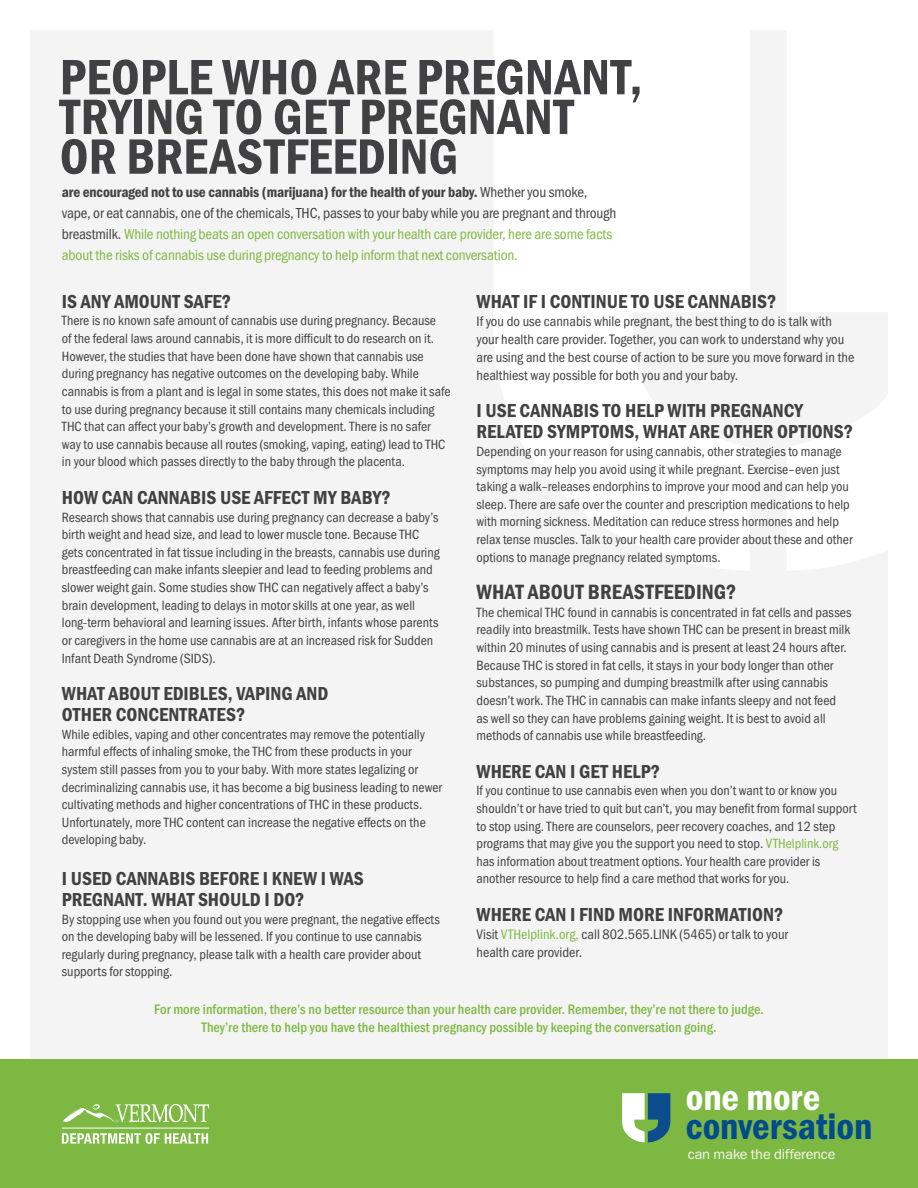
<style>
.page{position:relative;width:918px;height:1188px;background:#fff}
.page>*{position:absolute;margin:0;border:0;box-sizing:border-box;transform-origin:0 0}
.t1{font:51.45px/39.8px "Franklin Gothic URW Con Dem";color:#414042}
.t2{font:38.25px "Franklin Gothic URW Con Dem";color:#004b8e}
.t3{font:38.25px "Franklin Gothic URW Con Dem";color:#fff}
.Cannabis_subheads{font:21.45px "Franklin Gothic URW Con Dem";color:#414042}
.Cannabis_subheads-2{font:19.5px/21px "Franklin Gothic URW Con Dem";color:#414042}
.t4{font:15px/21px "Franklin Gothic URW Cond";letter-spacing:-.01em;color:#7db942}
.t5{font:14.7px "Franklin Gothic URW Boo";letter-spacing:-.01em;color:#f8f7f3}
.Cannabis_body_copy{font:14.25px/18px "Franklin Gothic URW Cond";color:#414042}
.t6{font:500 14.25px/18px "Franklin Gothic URW Cond";color:#7db942;text-align:center}
.Cannabis_body_copy-2{font:13.8px/17.7px "Franklin Gothic URW Cond";color:#414042}
.s1{font-family:"Franklin Gothic URW Con Dem";color:#414042}
.s2{color:#414042}
.s3{color:#7db942}
</style>
<div class="page">
<div style="left:30px;top:30px;width:858px;height:1046px;background:#f4f4f4"></div>
<div style="left:0;top:1060px;width:918px;height:128px;background:#7db942"></div>
<svg style="left:622px;top:1093px;width:49px;height:50px"></svg>
<svg style="left:494px;top:30px;width:255px;height:540px;fill:#fff"></svg>
<svg style="left:787px;top:30px;width:101px;height:540px;fill:#fff"></svg>
<svg style="left:63px;top:1104px;width:146px;height:18px"></svg>
<hr style="left:62px;top:1128px;width:147px;height:1px;background:#fff">
<svg style="left:62px;top:1133px;width:146px;height:11px"></svg>
<p class="t1" style="left:60px;top:55px;width:584px">PEOPLE WHO ARE PREGNANT,<br>TRYING TO GET PREGNANT</p>
<p class="t1" style="left:60px;top:135px;width:400px">OR BREASTFEEDING</p>
<p class="t4" style="left:62px;top:180px;width:556px"><span class="s1">are encouraged not to use cannabis (marijuana) for the health of your baby.</span> <span class="s2">Whether you smoke, vape, or eat cannabis, one of the chemicals, THC, passes to your baby while you are pregnant and through breastmilk.</span> While nothing beats an open conversation with your health care provider, here are some facts about the risks of cannabis use during pregnancy to help inform that next conversation.</p>
<p class="Cannabis_subheads-2" style="left:62px;top:290px;width:171px">IS ANY AMOUNT SAFE?</p>
<p class="Cannabis_body_copy-2" style="left:62px;top:311px;width:390px">There is no known safe amount of cannabis use during pregnancy. Because<br>of the federal laws around cannabis, it is more difficult to do research on it.<br>However, the studies that have been done have shown that cannabis use during pregnancy has negative outcomes on the developing baby. While cannabis is from a plant and is legal in some states, this does not make it safe to use during pregnancy because it still contains many chemicals including THC that can affect your baby’s growth and development. There is no safer way to use cannabis because all routes (smoking, vaping, eating) lead to THC in your blood which passes directly to the baby through the placenta.</p>
<p class="Cannabis_subheads-2" style="left:62px;top:486px;width:330px">HOW CAN CANNABIS USE AFFECT MY BABY?</p>
<p class="Cannabis_body_copy-2" style="left:62px;top:507px;width:379px">Research shows that cannabis use during pregnancy can decrease a baby’s birth weight and head size, and lead to lower muscle tone. Because THC gets concentrated in fat tissue including in the breasts, cannabis use during breastfeeding can make infants sleepier and lead to feeding problems and slower weight gain. Some studies show THC can negatively affect a baby’s brain development, leading to delays in motor skills at one year, as well long-term behavioral and learning issues. After birth, infants whose parents or caregivers in the home use cannabis are at an increased risk for Sudden Infant Death Syndrome (SIDS).</p>
<p class="Cannabis_subheads-2" style="left:62px;top:682px;width:268px">WHAT ABOUT EDIBLES, VAPING AND<br>OTHER CONCENTRATES?</p>
<p class="Cannabis_body_copy-2" style="left:62px;top:724px;width:382px">While edibles, vaping and other concentrates may remove the potentially harmful effects of inhaling smoke, the THC from these products in your system still passes from you to your baby. With more states legalizing or decriminalizing cannabis use, it has become a big business leading to newer cultivating methods and higher concentrations of THC in these products.<br>Unfortunately, more THC content can increase the negative effects on the developing baby.</p>
<p class="Cannabis_subheads-2" style="left:62px;top:867px;width:303px">I USED CANNABIS BEFORE I KNEW I WAS<br>PREGNANT. WHAT SHOULD I DO?</p>
<p class="Cannabis_body_copy-2" style="left:62px;top:909px;width:380px">By stopping use when you found out you were pregnant, the negative effects on the developing baby will be lessened. If you continue to use cannabis regularly during pregnancy, please talk with a health care provider about supports for stopping.</p>
<p class="t6" style="left:154px;top:999px;width:611px">For more information, there’s no better resource than your health care provider. Remember, they’re not there to judge.<br>They’re there to help you have the healthiest pregnancy possible by keeping the conversation going.</p>
<p class="Cannabis_subheads-2" style="left:477px;top:290px;width:301px">WHAT IF I CONTINUE TO USE CANNABIS?</p>
<p class="Cannabis_body_copy" style="left:477px;top:311px;width:379px">If you do use cannabis while pregnant, the best thing to do is talk with your health care provider. Together, you can work to understand why you are using and the best course of action to be sure you move forward in the healthiest way possible for both you and your baby.</p>
<p class="Cannabis_subheads-2" style="left:477px;top:399px;width:378px">I USE CANNABIS TO HELP WITH PREGNANCY<br>RELATED SYMPTOMS, WHAT ARE OTHER OPTIONS?</p>
<p class="Cannabis_body_copy-2" style="left:477px;top:442px;width:378px">Depending on your reason for using cannabis, other strategies to manage symptoms may help you avoid using it while pregnant. Exercise–even just taking a walk–releases endorphins to improve your mood and can help you sleep. There are safe over the counter and prescription medications to help with morning sickness. Meditation can reduce stress hormones and help relax tense muscles. Talk to your health care provider about these and other options to manage pregnancy related symptoms.</p>
<p class="Cannabis_subheads" style="left:477px;top:578px;width:261px">WHAT ABOUT BREASTFEEDING?</p>
<p class="Cannabis_body_copy-2" style="left:477px;top:602px;width:376px">The chemical THC found in cannabis is concentrated in fat cells and passes readily into breastmilk. Tests have shown THC can be present in breast milk within 20 minutes of using cannabis and is present at least 24 hours after.<br>Because THC is stored in fat cells, it stays in your body longer than other substances, so pumping and dumping breastmilk after using cannabis doesn’t work. The THC in cannabis can make infants sleepy and not feed<br>as well so they can have problems gaining weight. It is best to avoid all methods of cannabis use while breastfeeding.</p>
<p class="Cannabis_subheads-2" style="left:477px;top:760px;width:185px">WHERE CAN I GET HELP?</p>
<p class="Cannabis_body_copy-2" style="left:477px;top:781px;width:382px">If you continue to use cannabis even when you don’t want to or know you shouldn’t or have tried to quit but can’t, you may benefit from formal support to stop using. There are counselors, peer recovery coaches, and 12 step programs that may give you the support you need to stop. <span class="s3">VTHelplink.org </span>has information about treatment options. Your health care provider is another resource to help find a care method that works for you.</p>
<p class="Cannabis_subheads-2" style="left:477px;top:903px;width:308px">WHERE CAN I FIND MORE INFORMATION?</p>
<p class="Cannabis_body_copy" style="left:477px;top:924px;width:313px">Visit <span class="s3">VTHelplink.org,</span> call 802.565.LINK (5465) or talk to your health care provider.</p>
<p class="t3" style="left:686px;top:1071px;width:136px">one more</p>
<p class="t2" style="left:686px;top:1101px;width:188px">conversation</p>
<p class="t5" style="left:688px;top:1145px;width:149px">can make the difference</p>
</div>
